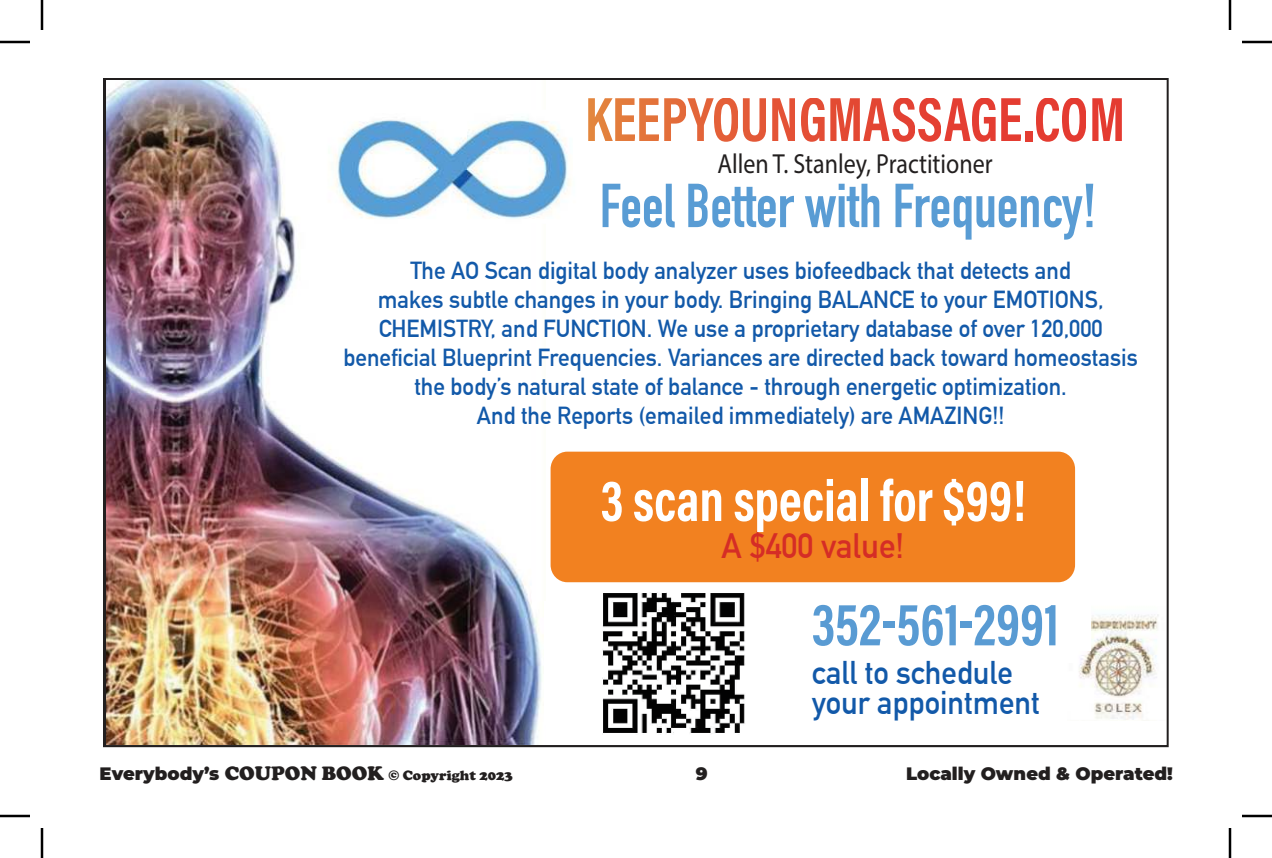
<style>
.page{position:relative;width:1272px;height:858px;background:#fff}
.page>*{position:absolute;margin:0;border:0;box-sizing:border-box;transform-origin:0 0}
.t1{font:700 61px "DIN Condensed";color:#599cd4;scale:.96 1}
.t2{font:59.2px "Acumin Variable Concept";color:#fff;scale:.88 1}
.t3{font:59.2px "Acumin Variable Concept";color:#599bd3;scale:.88 1}
.t4{font:700 44px "DIN Alternate";color:#5a9bd3;scale:.96 1}
.t5{font:700 34.6px "DIN Alternate";color:#d52d26;scale:.96 1}
.t6{font:700 32.2px/30.6px "DIN Alternate";color:#1259a9;scale:.96 1}
.t7{font:27.6px "Myriad Pro";color:#221f1f;scale:.87 1}
.t8{font:700 24.2px/29px "DIN Alternate";color:#1259a9;text-align:center;scale:.96 1}
.t9{font:900 18px "Montserrat";color:#221f1f}
.t10{font:900 14px "Cooper";color:#221f1f}
.s1{font-family:"Montserrat";font-size:18px}
.s2{font-size:20px}
</style>
<div class="page">
<img style="left:106px;top:81px;width:1053px;height:663px">
<div style="left:545px;top:601px;width:257px;height:123px;background:#fff"></div>
<img style="left:588px;top:98px;width:25px;height:43px">
<img style="left:615px;top:98px;width:20px;height:43px">
<img style="left:639px;top:98px;width:20px;height:43px">
<img style="left:664px;top:98px;width:74px;height:44px">
<img style="left:743px;top:128px;width:23px;height:14px">
<img style="left:772px;top:98px;width:23px;height:43px">
<img style="left:801px;top:98px;width:24px;height:44px">
<img style="left:830px;top:98px;width:30px;height:43px">
<img style="left:863px;top:98px;width:27px;height:43px">
<img style="left:892px;top:98px;width:23px;height:44px">
<img style="left:918px;top:98px;width:23px;height:44px">
<img style="left:944px;top:98px;width:52px;height:44px">
<img style="left:1001px;top:98px;width:20px;height:43px">
<svg style="left:1026px;top:131px;width:7px;height:10px"></svg>
<img style="left:1036px;top:98px;width:23px;height:44px">
<img style="left:1062px;top:98px;width:24px;height:44px">
<img style="left:1092px;top:98px;width:30px;height:43px">
<div style="left:812px;top:597px;width:278px;height:53px;background:#fff"></div>
<img style="left:601px;top:590px;width:145px;height:145px">
<hr style="left:0;top:41px;width:30px;height:2px;background:#000">
<hr style="left:1242px;top:41px;width:30px;height:2px;background:#000">
<hr style="left:0;top:815px;width:30px;height:2px;background:#000">
<hr style="left:1242px;top:815px;width:30px;height:2px;background:#000">
<hr style="left:41px;top:0;width:2px;height:30px;background:#000">
<hr style="left:41px;top:828px;width:2px;height:30px;background:#000">
<hr style="left:1229px;top:0;width:2px;height:30px;background:#000">
<hr style="left:1229px;top:828px;width:2px;height:30px;background:#000">
<p class="t7" style="left:717px;top:153px;width:318px">Allen T. Stanley, Practitioner</p>
<h1 class="t1" style="left:600px;top:184px;width:519px">Feel Better with Frequency!</h1>
<p class="t8" style="left:343px;top:257px;width:829px">The AO Scan digital body analyzer uses biofeedback that detects and<br>makes subtle changes in your body. Bringing BALANCE to your EMOTIONS, CHEMISTRY, and FUNCTION. We use a proprietary database of over 120,000 beneficial Blueprint Frequencies. Variances are directed back toward homeostasis the body’s natural state of balance - through energetic optimization.<br>And the Reports (emailed immediately) are AMAZING!!</p>
<h2 class="t2" style="left:601px;top:479px;width:484px">3 scan special for $99!</h2>
<h3 class="t5" style="left:722px;top:530px;width:192px">A $400 value!</h3>
<h2 class="t3" style="left:812px;top:603px;width:282px">352-561-2991</h2>
<h3 class="t4" style="left:813px;top:612px;width:248px">281-627-1829</h3>
<h3 class="t6" style="left:812px;top:659px;width:238px">call to schedule your appointment</h3>
<p class="t10" style="left:100px;top:771px;width:415px"><span class="s1">Everybody’s</span> <span class="s2">COUPON BOOK</span> © Copyright 2023</p>
<p class="t9" style="left:696px;top:763px;width:13px">9</p>
<p class="t9" style="left:906px;top:767px;width:268px">Locally Owned &amp; Operated!</p>
</div>
